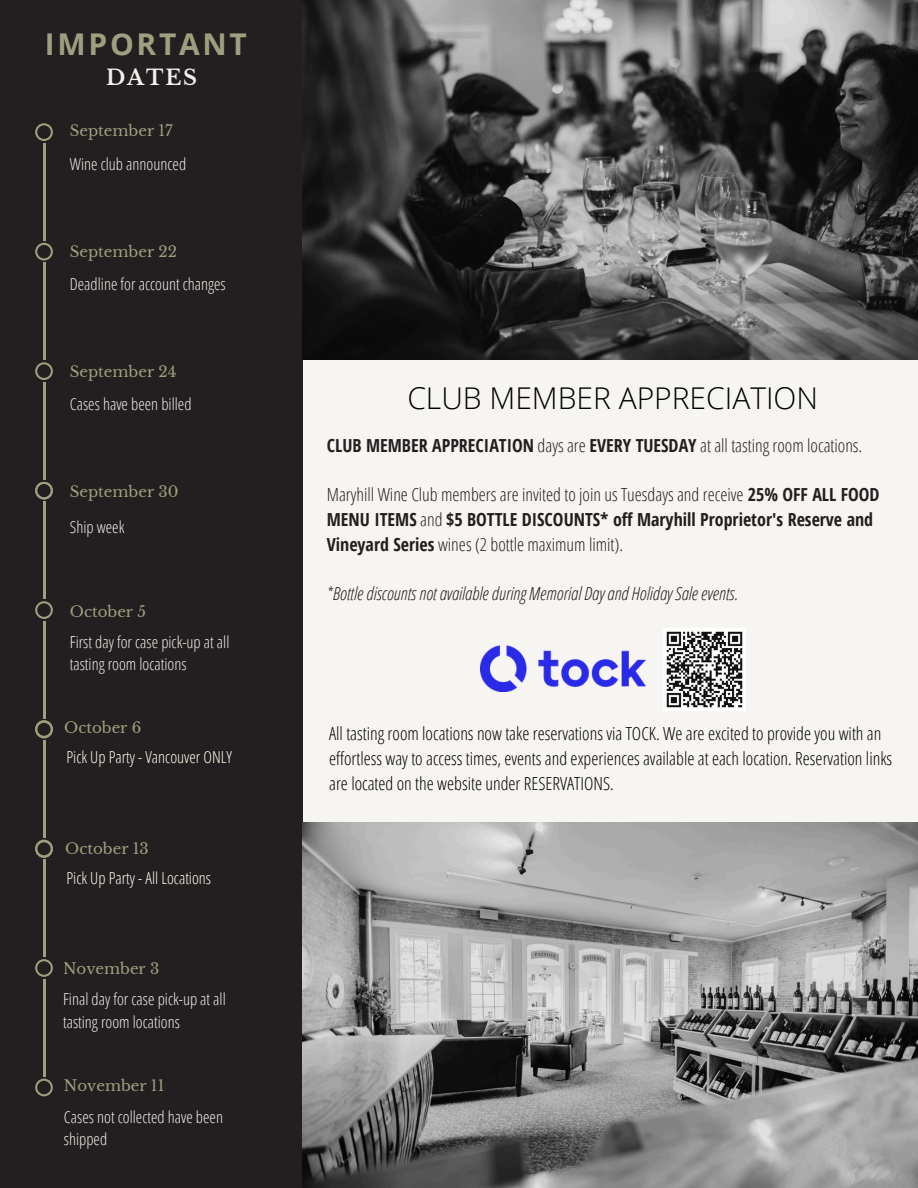
<style>
.page{position:relative;width:918px;height:1188px;background:#fff}
.page>*{position:absolute;margin:0;border:0;box-sizing:border-box;transform-origin:0 0}
.t1{font:300 30px "Open Sans";color:#000}
.t2{font:700 30px "Open Sans";letter-spacing:.09em;color:#9ca07f}
.t3{font:700 21px "Libre Baskerville";letter-spacing:.09em;color:#f3f0eb}
.t4{font:300 18px/24.8px "Open Sans Condensed";color:#000}
.t5{font:300 18px/24.8px "Open Sans Condensed";color:#231f20}
.t6{font:700 18px "Open Sans Condensed";color:#231f20}
.t7{font:italic 300 18px "Open Sans Condensed";color:#231f20}
.t8{font:300 16.5px/22.5px "Open Sans Condensed";color:#f3f0eb}
.t9{font:300 16.5px "Open Sans Condensed";color:#ffffef}
.t10{font:15px "Libre Baskerville";color:#9ca07f}
.s1{color:#ffffef}
.s2{font-weight:300}
.s3{font-weight:700}
</style>
<div class="page">
<div style="left:0;top:0;width:918px;height:1187px;background:#f7f5f2"></div>
<div style="left:0;top:0;width:302px;height:1188px;background:#231f20"></div>
<img style="left:302px;top:0;width:616px;height:360px">
<img style="left:302px;top:822px;width:616px;height:366px">
<svg style="left:35px;top:601px;width:18px;height:18px"></svg>
<hr style="left:43px;top:621px;width:2px;height:98px;background:#9ca07f">
<hr style="left:43px;top:501px;width:2px;height:98px;background:#9ca07f">
<svg style="left:35px;top:482px;width:18px;height:18px"></svg>
<svg style="left:35px;top:362px;width:18px;height:18px"></svg>
<svg style="left:35px;top:243px;width:18px;height:18px"></svg>
<svg style="left:35px;top:124px;width:18px;height:17px"></svg>
<hr style="left:43px;top:382px;width:2px;height:98px;background:#9ca07f">
<hr style="left:43px;top:263px;width:2px;height:97px;background:#9ca07f">
<hr style="left:43px;top:143px;width:2px;height:98px;background:#9ca07f">
<svg style="left:35px;top:1079px;width:18px;height:17px"></svg>
<svg style="left:35px;top:959px;width:18px;height:18px"></svg>
<svg style="left:35px;top:840px;width:18px;height:18px"></svg>
<svg style="left:35px;top:721px;width:18px;height:17px"></svg>
<hr style="left:43px;top:979px;width:2px;height:98px;background:#9ca07f">
<hr style="left:43px;top:859px;width:2px;height:98px;background:#9ca07f">
<hr style="left:43px;top:740px;width:2px;height:98px;background:#9ca07f">
<img style="left:481px;top:646px;width:164px;height:46px">
<img style="left:663px;top:628px;width:82px;height:82px">
<h3 class="t2" style="left:45px;top:22px;width:204px">IMPORTANT</h3>
<h3 class="t3" style="left:106px;top:65px;width:93px">DATES</h3>
<p class="t10" style="left:70px;top:122px;width:104px">September 17</p>
<h3 class="t8" style="left:70px;top:152px;width:118px">Wine club announced</h3>
<h3 class="t10" style="left:70px;top:242px;width:109px">September 22</h3>
<p class="t8" style="left:70px;top:272px;width:157px">Deadline for account changes</p>
<p class="t10" style="left:70px;top:362px;width:108px">September 24</p>
<h3 class="t8" style="left:70px;top:393px;width:123px">Cases have been billed</h3>
<h3 class="t10" style="left:70px;top:482px;width:110px">September 30</h3>
<p class="t8" style="left:70px;top:515px;width:56px">Ship week</p>
<p class="t10" style="left:70px;top:603px;width:78px">October 5</p>
<h3 class="t8" style="left:70px;top:630px;width:161px"><span class="s1">F</span>irst day for case pick-up at all tasting room locations</h3>
<p class="t10" style="left:64px;top:719px;width:79px">October 6</p>
<p class="t9" style="left:66px;top:746px;width:167px">Pick Up Party - Vancouver ONLY</p>
<h3 class="t10" style="left:65px;top:839px;width:85px">October 13</h3>
<h3 class="t9" style="left:66px;top:867px;width:146px">Pick Up Party - All Locations</h3>
<p class="t10" style="left:63px;top:959px;width:98px">November 3</p>
<h3 class="t8" style="left:63px;top:987px;width:164px">Final day for case pick-up at all tasting room locations</h3>
<p class="t10" style="left:64px;top:1077px;width:102px">November 11</p>
<h2 class="t8" style="left:64px;top:1105px;width:161px">Cases not collected have been shipped</h2>
<h3 class="t1" style="left:407px;top:377px;width:412px">CLUB MEMBER APPRECIATION</h3>
<p class="t6" style="left:327px;top:433px;width:537px">CLUB MEMBER APPRECIATION <span class="s2">days are</span> EVERY TUESDAY <span class="s2">at all tasting room locations.</span></p>
<p class="t5" style="left:327px;top:482px;width:554px">Maryhill Wine Club members are invited to join us Tuesdays and receive <span class="s3">25% OFF ALL FOOD<br>MENU ITEMS</span> and <span class="s3">$5 BOTTLE DISCOUNTS* off Maryhill Proprietor's Reserve and<br>Vineyard Series</span> wines (2 bottle maximum limit).</p>
<p class="t7" style="left:327px;top:581px;width:412px">*Bottle discounts not available during Memorial Day and Holiday Sale events.</p>
<h3 class="t4" style="left:329px;top:721px;width:565px">All tasting room locations now take reservations via TOCK. We are excited to provide you with an effortless way to access times, events and experiences available at each location. Reservation links are located on the website under RESERVATIONS.</h3>
</div>
